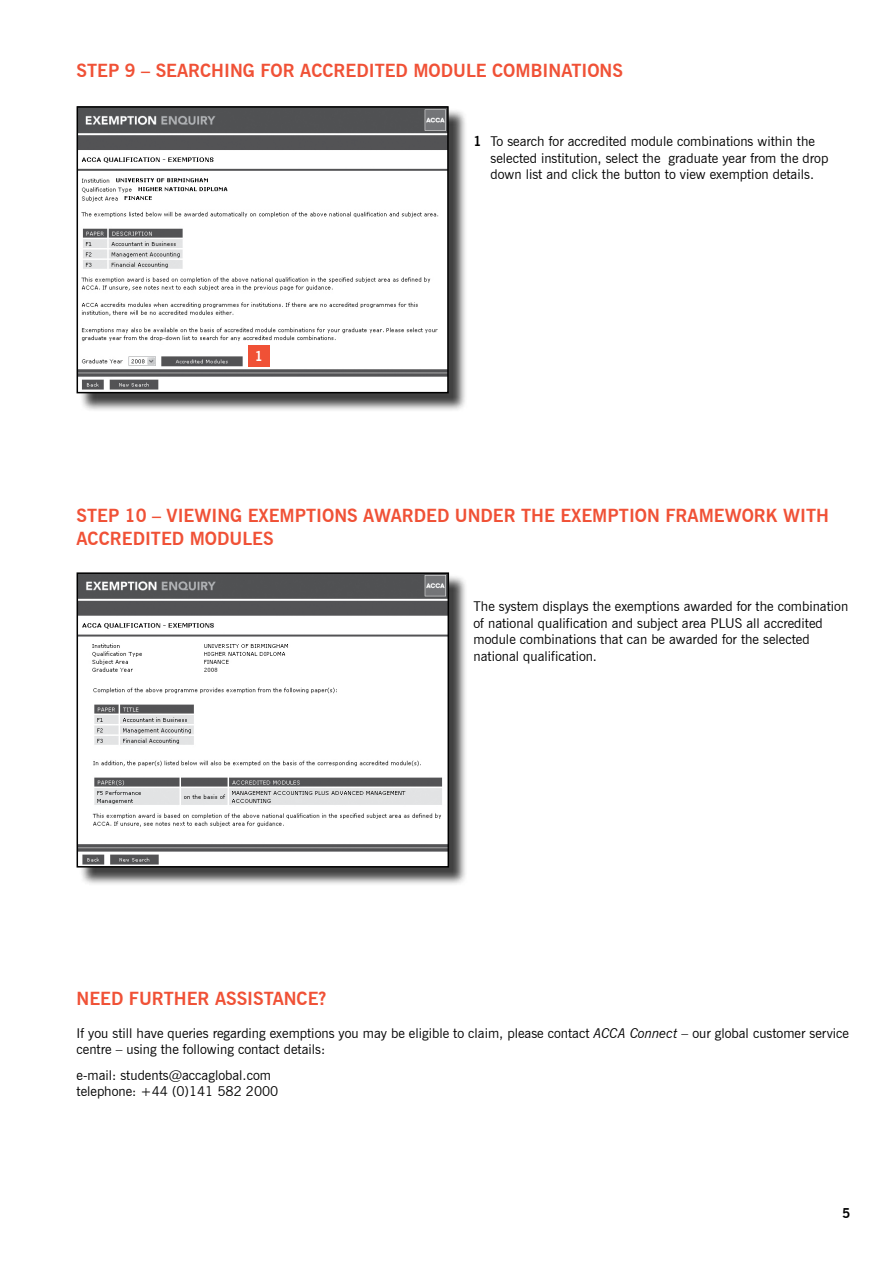
<style>
.page{position:relative;width:893px;height:1263px;background:#fff}
.page>*{position:absolute;margin:0;border:0;box-sizing:border-box;transform-origin:0 0}
.t1{font:700 18px/22.5px "News Gothic BT";color:#f05136}
.t2{font:13.5px/16.5px "News Gothic BT";color:#000}
.t3{font:700 13.5px "News Gothic BT";color:#000}
.t4{font:700 13.5px "News Gothic BT";color:#fff}
.s1{font-weight:700}
.s2{font-style:italic}
</style>
<div class="page">
<div style="left:79px;top:108px;width:389px;height:304px;background:#000;opacity:.75"></div>
<img style="left:80px;top:109px;width:366px;height:281px">
<div style="left:77px;top:106px;width:372px;height:287px;border:2px solid #000"></div>
<div style="left:79px;top:575px;width:389px;height:311px;background:#000;opacity:.75"></div>
<img style="left:80px;top:575px;width:366px;height:289px">
<div style="left:77px;top:572px;width:372px;height:295px;border:2px solid #000"></div>
<div style="left:248px;top:345px;width:22px;height:21px;background:#f05136"></div>
<h1 class="t1" style="left:77px;top:60px;width:547px">STEP 9 – SEARCHING FOR ACCREDITED MODULE COMBINATIONS</h1>
<p class="t4" style="left:255px;top:348px;width:10px">1</p>
<p class="t2" style="left:490px;top:133px;width:339px;text-indent:-17px"><span class="s1">1</span> To search for accredited module combinations within the selected institution, select the graduate year from the drop down list and click the button to view exemption details.</p>
<h1 class="t1" style="left:77px;top:505px;width:754px">STEP 10 – VIEWING EXEMPTIONS AWARDED UNDER THE EXEMPTION FRAMEWORK WITH<br>ACCREDITED MODULES</h1>
<p class="t2" style="left:473px;top:598px;width:376px">The system displays the exemptions awarded for the combination of national qualification and subject area PLUS all accredited module combinations that can be awarded for the selected national qualification.</p>
<h1 class="t1" style="left:77px;top:987px;width:13px">NEED</h1>
<h1 class="t1" style="left:129px;top:987px;width:13px">FURTHER</h1>
<h1 class="t1" style="left:215px;top:987px;width:61px">ASSI STANCE</h1>
<h1 class="t1" style="left:319px;top:987px;width:9px">?</h1>
<p class="t2" style="left:77px;top:1024px;width:774px">If you still have queries regarding exemptions you may be eligible to claim, please contact <span class="s2">ACCA Connect</span> – our global customer service centre – using the following contact details:</p>
<p class="t2" style="left:77px;top:1066px;width:203px">e-mail: students@accaglobal.com telephone: +44 (0)141 582 2000</p>
<p class="t3" style="left:842px;top:1205px;width:10px">5</p>
</div>
